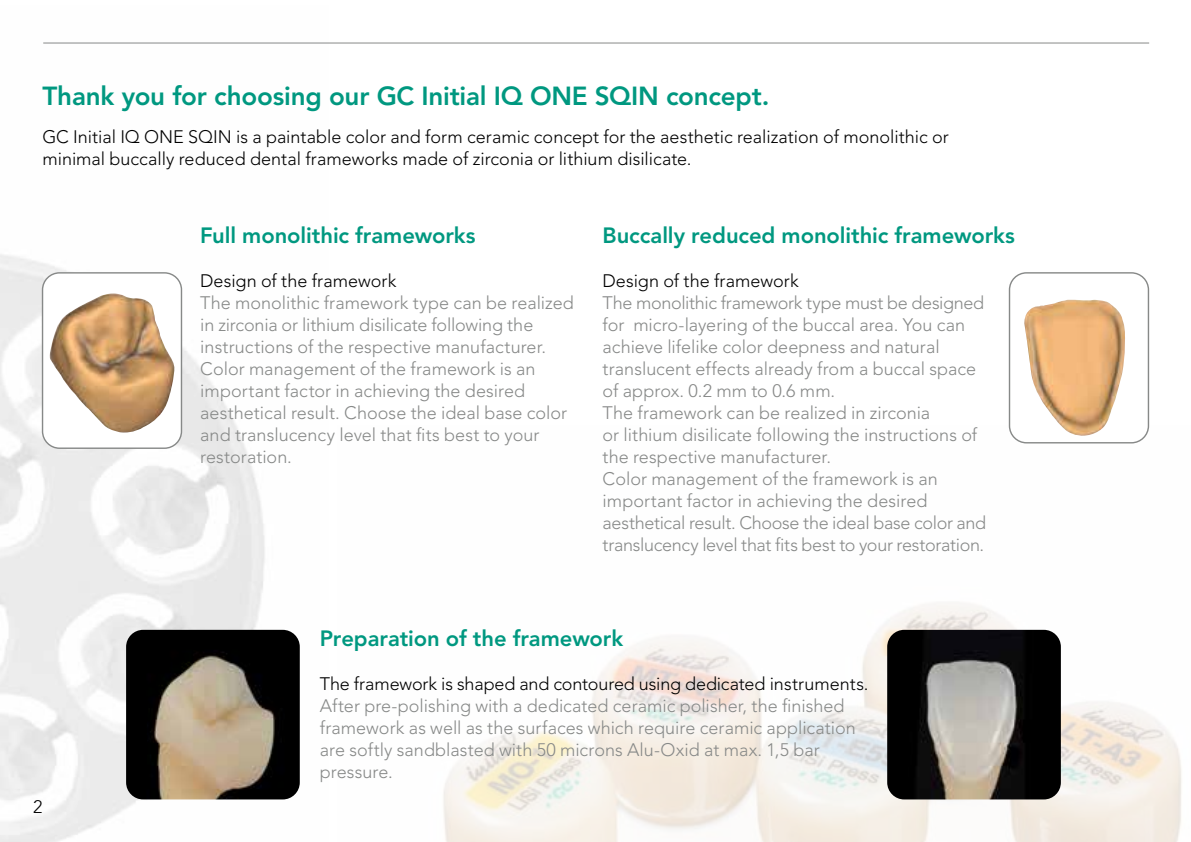
<style>
.page{position:relative;width:1191px;height:842px;background:#fff}
.page>*{position:absolute;margin:0;border:0;box-sizing:border-box;transform-origin:0 0}
.t1{font:800 26px "Avenir LT Std";letter-spacing:-.01em;color:#009880}
.t2{font:800 22px "Avenir LT Std";letter-spacing:-.005em;color:#009880}
.t3{font:300 18px/22px "Avenir LT Std";color:#878988}
.t4{font:300 18px/22px "Avenir LT Std";color:#000}
</style>
<div class="page">
<img style="left:443px;top:426px;width:739px;height:416px">
<img style="left:887px;top:630px;width:173px;height:169px">
<div style="left:1009px;top:273px;width:139px;height:170px;background:#fff;border-radius:17px"></div>
<img style="left:1024px;top:300px;width:101px;height:136px">
<div style="left:1008px;top:272px;width:141px;height:171px;border:1px solid #878988;border-radius:17px"></div>
<img style="left:49px;top:293px;width:126px;height:140px">
<div style="left:42px;top:272px;width:140px;height:177px;border:1px solid #878988;border-radius:17px"></div>
<img style="left:126px;top:630px;width:174px;height:169px">
<hr style="left:43px;top:43px;width:1106px;height:1px;background:#878988">
<h1 class="t1" style="left:43px;top:80px;width:728px">Thank you for choosing our GC Initial IQ ONE SQIN concept.</h1>
<p class="t4" style="left:43px;top:126px;width:907px">GC Initial IQ ONE SQIN is a paintable color and form ceramic concept for the aesthetic realization of monolithic or minimal buccally reduced dental frameworks made of zirconia or lithium disilicate.</p>
<p class="t2" style="left:200px;top:223px;width:277px">Full monolithic frameworks</p>
<p class="t4" style="left:200px;top:270px;width:198px">Design of the framework</p>
<p class="t3" style="left:200px;top:292px;width:375px">The monolithic framework type can be realized in zirconia or lithium disilicate following the instructions of the respective manufacturer.<br>Color management of the framework is an important factor in achieving the desired aesthetical result. Choose the ideal base color and translucency level that fits best to your restoration.</p>
<p class="t2" style="left:602px;top:223px;width:414px">Buccally reduced monolithic frameworks</p>
<p class="t4" style="left:602px;top:270px;width:198px">Design of the framework</p>
<p class="t3" style="left:602px;top:292px;width:385px">The monolithic framework type must be designed for micro-layering of the buccal area. You can achieve lifelike color deepness and natural translucent effects already from a buccal space of approx. 0.2 mm to 0.6 mm.<br>The framework can be realized in zirconia<br>or lithium disilicate following the instructions of the respective manufacturer.<br>Color management of the framework is an important factor in achieving the desired aesthetical result. Choose the ideal base color and translucency level that fits best to your restoration.</p>
<p class="t4" style="left:33px;top:796px;width:11px">2</p>
<p class="t2" style="left:320px;top:626px;width:305px">Preparation of the framework</p>
<p class="t4" style="left:320px;top:673px;width:550px">The framework is shaped and contoured using dedicated instruments.</p>
<p class="t3" style="left:320px;top:695px;width:537px">After pre-polishing with a dedicated ceramic polisher, the finished framework as well as the surfaces which require ceramic application are softly sandblasted with 50 microns Alu-Oxid at max. 1,5 bar pressure.</p>
</div>
